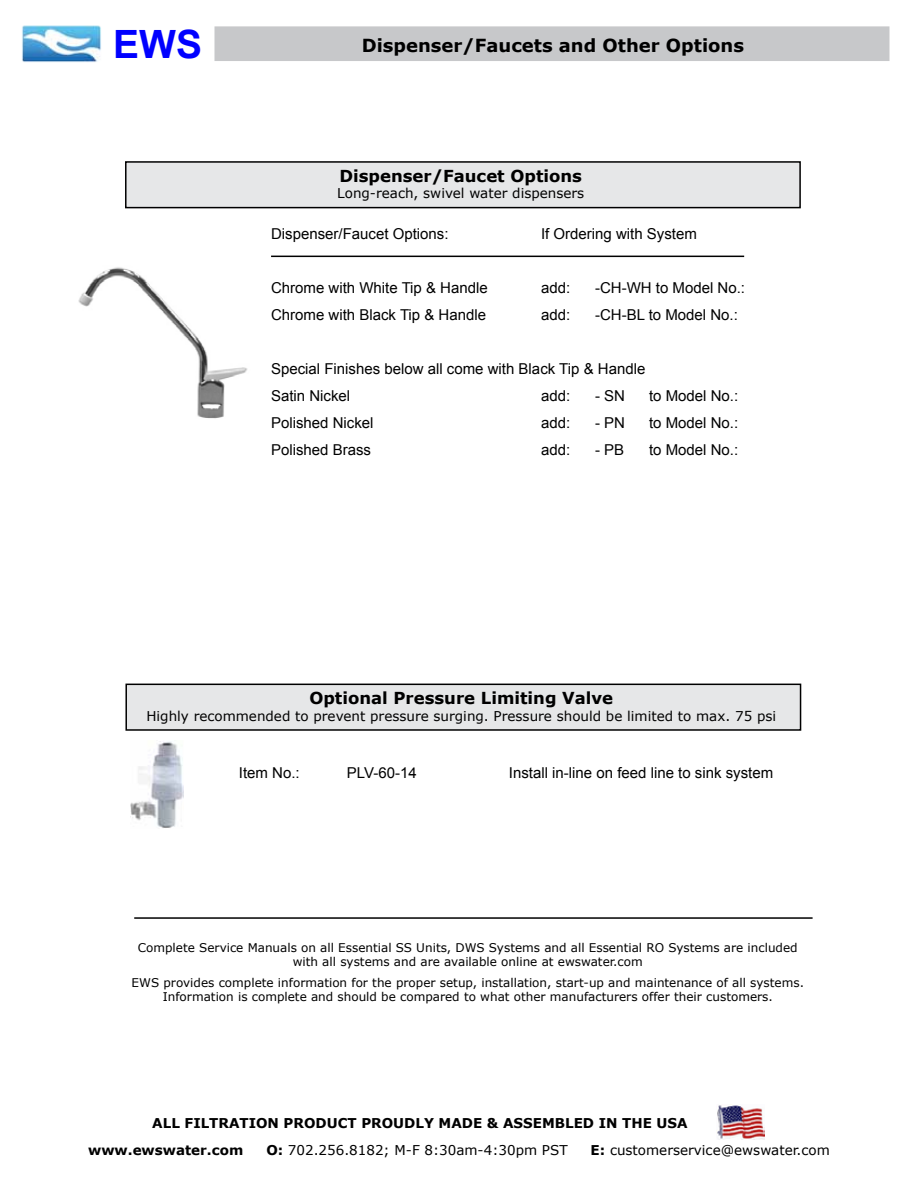
<style>
.page{position:relative;width:918px;height:1188px;background:#fff}
.page>*{position:absolute;margin:0;border:0;box-sizing:border-box;transform-origin:0 0}
.t1{font:700 39px "Arial";color:#00f}
.t2{font:700 18px "Verdana";color:#000}
.t3{font:700 16.5px "Verdana";color:#000}
.t4{font:15px/27px "Arial";color:#000}
.t5{font:13.5px "Verdana";color:#000}
.t6{font:700 13.5px/26.7px "Verdana";color:#000}
.t7{font:12px/14.4px "Verdana";color:#000;text-align:center}
.s1{font-weight:700}
</style>
<div class="page">
<img style="left:717px;top:1104px;width:47px;height:36px">
<div style="left:214px;top:26px;width:675px;height:35px;background:#c7c8ca;border:2px solid #c7c8ca"></div>
<img style="left:22px;top:25px;width:79px;height:37px">
<div style="left:126px;top:162px;width:674px;height:46px;background:#e6e7e8"></div>
<div style="left:125px;top:161px;width:676px;height:47px;border:2px solid #000"></div>
<div style="left:126px;top:684px;width:675px;height:46px;background:#e6e7e8"></div>
<div style="left:125px;top:684px;width:676px;height:47px;border:2px solid #000"></div>
<img style="left:131px;top:741px;width:52px;height:87px">
<hr style="left:134px;top:917px;width:679px;height:2px;background:#000">
<img style="left:78px;top:267px;width:170px;height:152px">
<hr style="left:271px;top:256px;width:473px;height:1px;background:#000">
<h1 class="t1" style="left:113px;top:19px;width:90px">EWS</h1>
<p class="t2" style="left:362px;top:33px;width:384px">Dispenser/Faucets and Other Options</p>
<p class="t3" style="left:339px;top:164px;width:244px">Dispenser/Faucet Options</p>
<p class="t5" style="left:337px;top:184px;width:249px">Long-reach, swivel water dispensers</p>
<p class="t4" style="left:271px;top:221px;width:179px">Dispenser/Faucet Options:</p>
<p class="t4" style="left:541px;top:221px;width:157px">If Ordering with System</p>
<p class="t4" style="left:271px;top:275px;width:218px">Chrome with White Tip &amp; Handle</p>
<p class="t4" style="left:541px;top:275px;width:31px">add:</p>
<p class="t4" style="left:595px;top:275px;width:152px">-CH-WH to Model No.:</p>
<p class="t4" style="left:271px;top:302px;width:217px">Chrome with Black Tip &amp; Handle</p>
<p class="t4" style="left:541px;top:302px;width:31px">add:</p>
<p class="t4" style="left:595px;top:302px;width:144px">-CH-BL to Model No.:</p>
<p class="t4" style="left:271px;top:356px;width:376px">Special Finishes below all come with Black Tip &amp; Handle<br>Satin Nickel</p>
<p class="t4" style="left:541px;top:383px;width:31px">add:</p>
<p class="t4" style="left:595px;top:383px;width:31px">- SN</p>
<p class="t4" style="left:649px;top:383px;width:91px">to Model No.:</p>
<p class="t4" style="left:271px;top:410px;width:104px">Polished Nickel</p>
<p class="t4" style="left:541px;top:410px;width:31px">add:</p>
<p class="t4" style="left:595px;top:410px;width:31px">- PN</p>
<p class="t4" style="left:649px;top:410px;width:91px">to Model No.:</p>
<p class="t4" style="left:271px;top:437px;width:102px">Polished Brass</p>
<p class="t4" style="left:541px;top:437px;width:31px">add:</p>
<p class="t4" style="left:595px;top:437px;width:31px">- PB</p>
<p class="t4" style="left:649px;top:437px;width:91px">to Model No.:</p>
<p class="t3" style="left:309px;top:687px;width:305px">Optional Pressure Limiting Valve</p>
<p class="t5" style="left:146px;top:706px;width:631px">Highly recommended to prevent pressure surging. Pressure should be limited to max. 75 psi</p>
<p class="t4" style="left:239px;top:759px;width:62px">Item No.:</p>
<p class="t4" style="left:347px;top:759px;width:71px">PLV-60-14</p>
<p class="t4" style="left:509px;top:759px;width:266px">Install in-line on feed line to sink system</p>
<p class="t7" style="left:138px;top:940px;width:661px">Complete Service Manuals on all Essential SS Units, DWS Systems and all Essential RO Systems are included with all systems and are available online at ewswater.com</p>
<p class="t7" style="left:132px;top:975px;width:674px">EWS provides complete information for the proper setup, installation, start-up and maintenance of all systems.<br>Information is complete and should be compared to what other manufacturers offer their customers.</p>
<p class="t6" style="left:88px;top:1110px;width:601px;text-indent:64px">ALL FILTRATION PRODUCT PROUDLY MADE &amp; ASSEMBLED IN THE USA www.ewswater.com</p>
<p class="t5" style="left:266px;top:1141px;width:303px"><span class="s1">O:</span> 702.256.8182; M-F 8:30am-4:30pm PST</p>
<p class="t5" style="left:591px;top:1141px;width:241px"><span class="s1">E:</span> customerservice@ewswater.com</p>
</div>
